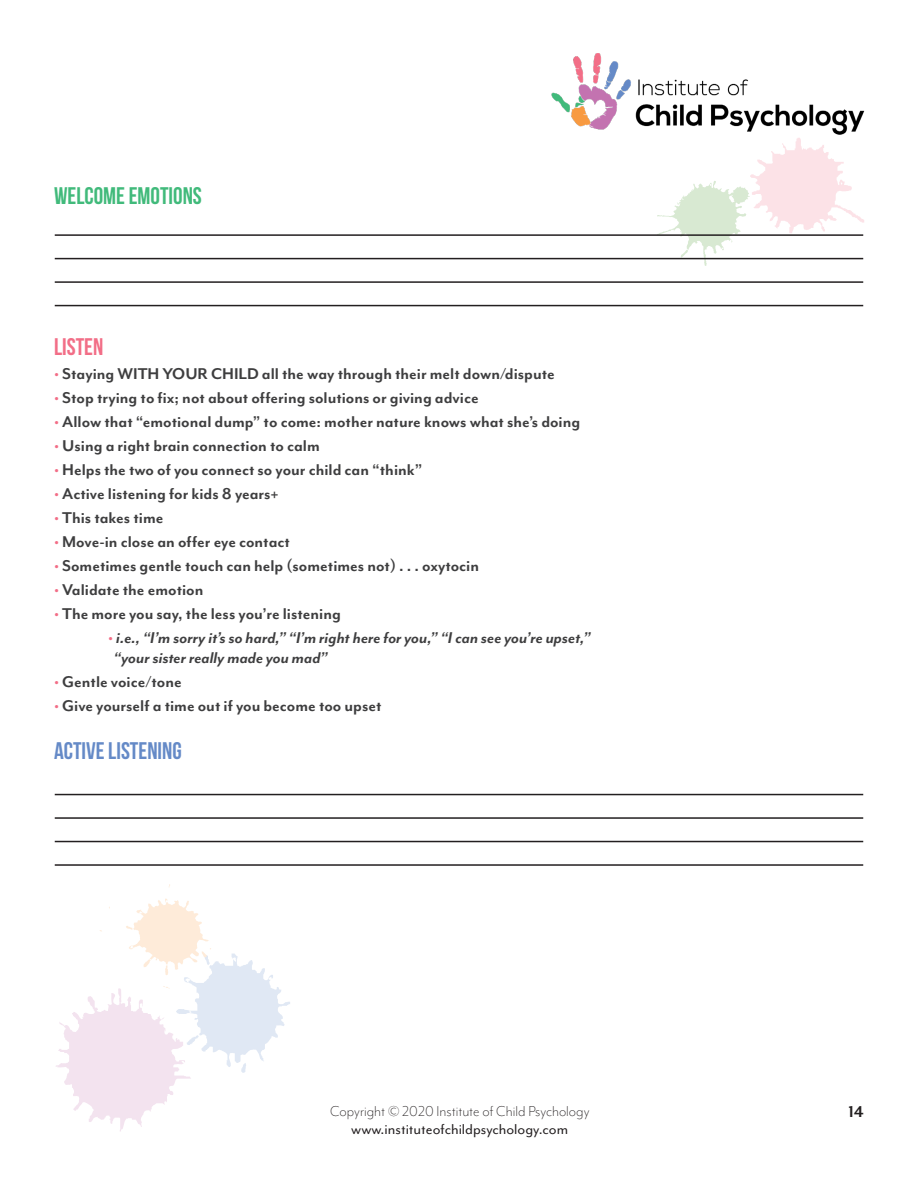
<style>
.page{position:relative;width:918px;height:1188px;background:#fff}
.page>*{position:absolute;margin:0;border:0;box-sizing:border-box;transform-origin:0 0}
.t1{font:24px "Bebas Neue";color:#41ba7b}
.t2{font:24px "Bebas Neue";color:#658ac7}
.t3{font:24px "Bebas Neue";color:#f26e87}
.t4{font:700 18px "Mr Eaves Mod OT";color:#3e3e3f}
.t5{font:italic 700 18px "Mr Eaves Mod OT";color:#3e3e3f}
.t6{font:700 18px "Mr Eaves Mod OT";color:#231f20}
.t7{font:300 16.5px "Mr Eaves Mod OT";color:#231f20}
.t8{font:16.5px "Mr Eaves Mod OT";color:#231f20}
.s1{color:#f26e87}
.s2{font-style:normal;color:#f26e87}
</style>
<div class="page">
<img style="left:551px;top:53px;width:314px;height:82px">
<svg style="left:657px;top:138px;width:207px;height:128px"></svg>
<svg style="left:56px;top:898px;width:234px;height:233px"></svg>
<hr style="left:55px;top:234px;width:808px;height:2px;background:#231f20">
<hr style="left:55px;top:258px;width:808px;height:1px;background:#231f20">
<hr style="left:55px;top:281px;width:808px;height:2px;background:#231f20">
<hr style="left:55px;top:305px;width:808px;height:1px;background:#231f20">
<hr style="left:55px;top:794px;width:808px;height:1px;background:#231f20">
<hr style="left:55px;top:817px;width:808px;height:2px;background:#231f20">
<hr style="left:55px;top:841px;width:808px;height:1px;background:#231f20">
<hr style="left:55px;top:864px;width:808px;height:2px;background:#231f20">
<p class="t1" style="left:54px;top:182px;width:149px">WELCOME EMOTIONS</p>
<p class="t3" style="left:54px;top:334px;width:51px">LISTEN</p>
<p class="t4" style="left:54px;top:364px;width:502px"><span class="s1">•</span> Staying WITH YOUR CHILD all the way through their melt down/dispute</p>
<p class="t4" style="left:54px;top:388px;width:426px"><span class="s1">•</span> Stop trying to fix; not about offering solutions or giving advice</p>
<p class="t4" style="left:54px;top:412px;width:528px"><span class="s1">•</span> Allow that “emotional dump” to come: mother nature knows what she’s doing</p>
<p class="t4" style="left:54px;top:436px;width:267px"><span class="s1">•</span> Using a right brain connection to calm</p>
<p class="t4" style="left:54px;top:460px;width:370px"><span class="s1">•</span> Helps the two of you connect so your child can “think”</p>
<p class="t4" style="left:54px;top:484px;width:226px"><span class="s1">•</span> Active listening for kids 8 years+</p>
<p class="t4" style="left:54px;top:508px;width:111px"><span class="s1">•</span> This takes time</p>
<p class="t4" style="left:54px;top:532px;width:237px"><span class="s1">•</span> Move-in close an offer eye contact</p>
<p class="t4" style="left:54px;top:556px;width:427px"><span class="s1">•</span> Sometimes gentle touch can help (sometimes not) . . . oxytocin</p>
<p class="t4" style="left:54px;top:580px;width:151px"><span class="s1">•</span> Validate the emotion</p>
<p class="t4" style="left:54px;top:604px;width:288px"><span class="s1">•</span> The more you say, the less you’re listening</p>
<p class="t5" style="left:108px;top:628px;width:484px"><span class="s2">•</span> i.e., “I’m sorry it’s so hard,” “I’m right here for you,” “I can see you’re upset,”</p>
<p class="t5" style="left:114px;top:648px;width:216px">“your sister really made you mad”</p>
<p class="t4" style="left:54px;top:672px;width:129px"><span class="s1">•</span> Gentle voice/tone</p>
<p class="t4" style="left:54px;top:696px;width:329px"><span class="s1">•</span> Give yourself a time out if you become too upset</p>
<p class="t2" style="left:54px;top:737px;width:129px">ACTIVE LISTENING</p>
<p class="t7" style="left:330px;top:1102px;width:261px">Copyright © 2020 Institute of Child Psychology</p>
<p class="t8" style="left:351px;top:1120px;width:218px">www.instituteofchildpsychology.com</p>
<p class="t6" style="left:848px;top:1102px;width:17px">14</p>
</div>
